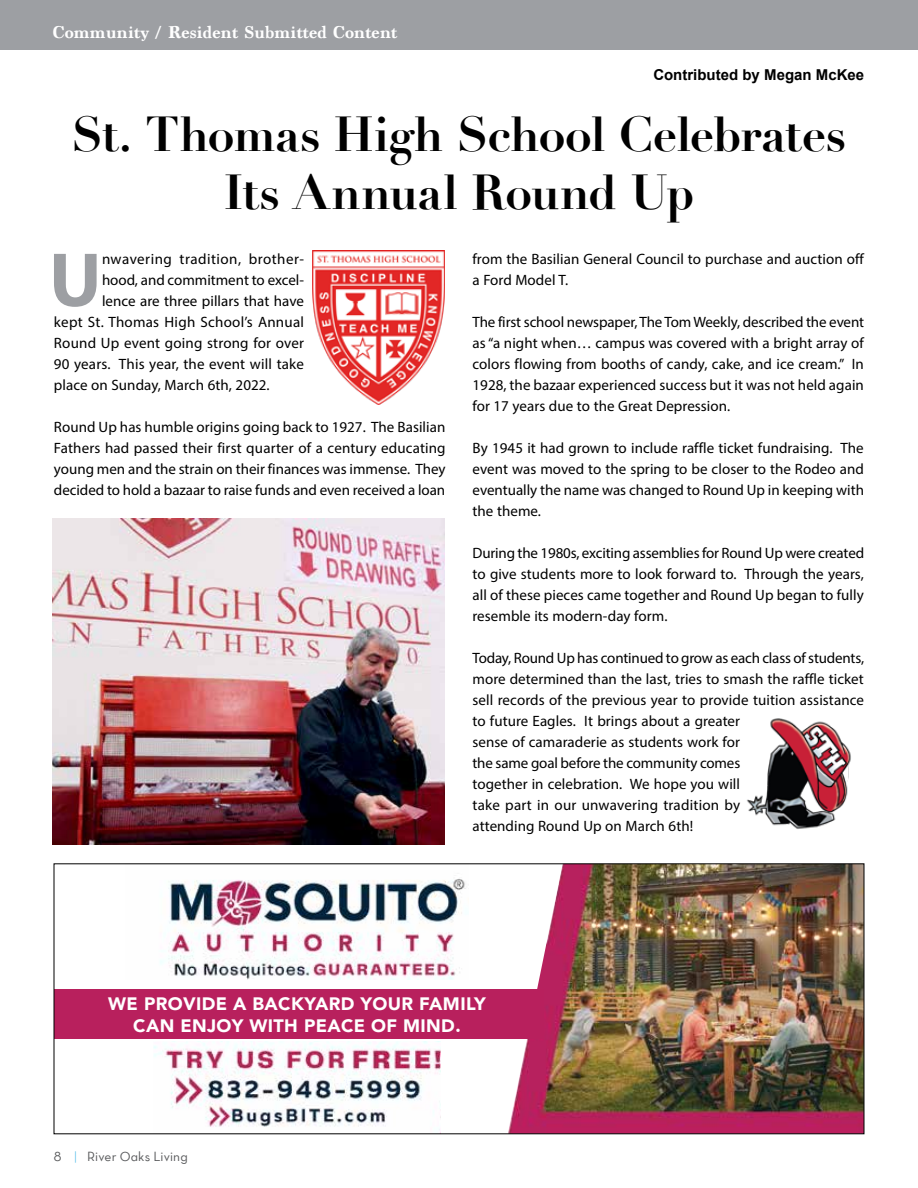
<style>
.page{position:relative;width:918px;height:1188px;background:#fff}
.page>*{position:absolute;margin:0;border:0;box-sizing:border-box;transform-origin:0 0}
.t1{font:700 77.25px "Myriad Pro";color:#9d9fa3}
.t2{font:700 48px/57.6px "Didot";letter-spacing:-.015em;color:#000;text-align:center}
.t3{font:900 18px/21.6px "Avenir";letter-spacing:.02em;color:#fff;text-align:center}
.t4{font:700 18px "Marion";letter-spacing:.005em;color:#fff}
.t5{font:15px/21px "Myriad Pro";letter-spacing:.005em;color:#000;text-align:justify}
.t6{font:15px "Myriad Pro";letter-spacing:.03em;color:#000}
.t7{font:700 15px "Arial";color:#000}
.t8{font:13.5px "Neutra Text Book Alt";letter-spacing:.01em;color:#58595b}
.s1{font-family:"Neutra Text Light Alt";color:#29ade4}
</style>
<div class="page">
<img style="left:508px;top:866px;width:354px;height:266px">
<img style="left:160px;top:879px;width:306px;height:101px">
<img style="left:153px;top:1041px;width:288px;height:91px">
<div style="left:54px;top:989px;width:490px;height:50px;background:#b8205d"></div>
<img style="left:52px;top:518px;width:392px;height:327px">
<img style="left:313px;top:250px;width:131px;height:155px">
<img style="left:746px;top:718px;width:105px;height:111px">
<div style="left:0;top:0;width:918px;height:50px;background:#9d9fa3"></div>
<p class="t4" style="left:52px;top:22px;width:346px">Community / Resident Submitted Content</p>
<p class="t7" style="left:653px;top:65px;width:212px">Contributed by Megan McKee</p>
<h2 class="t2" style="left:72px;top:106px;width:776px">St. Thomas High School Celebrates<br>Its Annual Round Up</h2>
<p class="t5" style="left:472px;top:248px;width:393px">from the Basilian General Council to purchase and auction off a Ford Model T.</p>
<p class="t5" style="left:472px;top:311px;width:393px">The first school newspaper, The Tom Weekly, described the event as “a night when… campus was covered with a bright array of colors flowing from booths of candy, cake, and ice cream.” In 1928, the bazaar experienced success but it was not held again for 17 years due to the Great Depression.</p>
<p class="t5" style="left:472px;top:437px;width:393px">By 1945 it had grown to include raffle ticket fundraising. The event was moved to the spring to be closer to the Rodeo and eventually the name was changed to Round Up in keeping with the theme.</p>
<p class="t5" style="left:472px;top:542px;width:393px">During the 1980s, exciting assemblies for Round Up were created to give students more to look forward to. Through the years, all of these pieces came together and Round Up began to fully resemble its modern-day form.</p>
<p class="t5" style="left:472px;top:647px;width:393px;text-align:left">Today, Round Up has continued to grow as each class of students, more determined than the last, tries to smash the raffle ticket sell records of the previous year to provide tuition assistance to future Eagles. It brings about a greater<br>sense of camaraderie as students work for<br>the same goal before the community comes<br>together in celebration. We hope you will<br>take part in our unwavering tradition by<br>attending Round Up on March 6th!</p>
<h1 class="t1" style="left:49px;top:230px;width:54px">U</h1>
<p class="t6" style="left:102px;top:250px;width:204px">nwavering tradition, brother-</p>
<p class="t5" style="left:102px;top:269px;width:204px">hood, and commitment to excel-</p>
<p class="t5" style="left:102px;top:290px;width:204px">lence are three pillars that have</p>
<p class="t5" style="left:54px;top:311px;width:252px">kept St. Thomas High School’s Annual</p>
<p class="t5" style="left:54px;top:332px;width:252px">Round Up event going strong for over</p>
<p class="t5" style="left:54px;top:353px;width:251px">90 years. This year, the event will take</p>
<p class="t5" style="left:54px;top:374px;width:217px">place on Sunday, March 6th, 2022.</p>
<p class="t5" style="left:54px;top:416px;width:393px">Round Up has humble origins going back to 1927. The Basilian Fathers had passed their first quarter of a century educating young men and the strain on their finances was immense. They decided to hold a bazaar to raise funds and even received a loan</p>
<p class="t3" style="left:108px;top:992px;width:379px">WE PROVIDE A BACKYARD YOUR FAMILY<br>CAN ENJOY WITH PEACE OF MIND.</p>
<p class="t8" style="left:54px;top:1148px;width:136px">8 <span class="s1">|</span> River Oaks Living</p>
</div>
